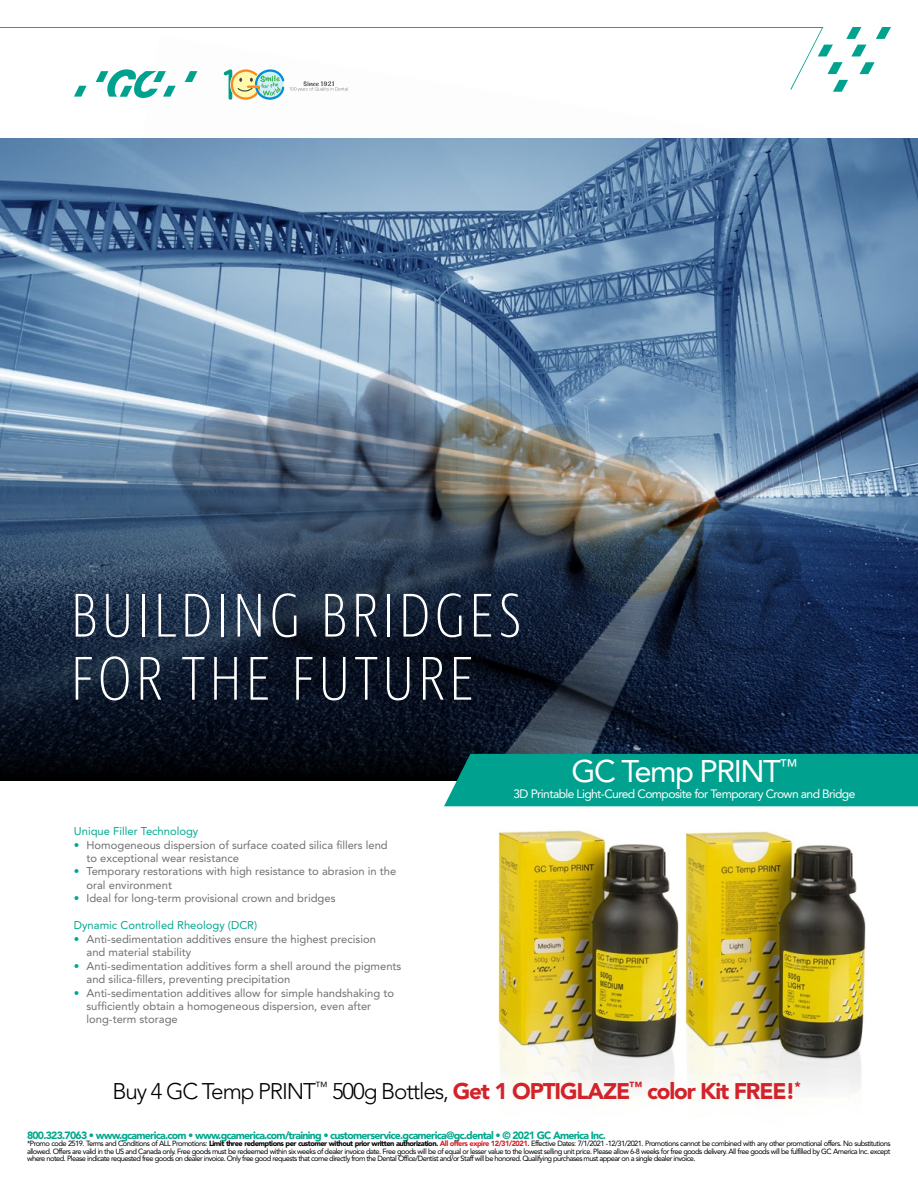
<style>
.page{position:relative;width:918px;height:1188px;background:#fff}
.page>*{position:absolute;margin:0;border:0;box-sizing:border-box;transform-origin:0 0}
.t1{font:200 63.15px/63.2px "Ingra Cd";letter-spacing:.035em;color:#fff}
.t2{font:31.05px "Avenir LT";letter-spacing:-.05em;color:#fff}
.t3{font:300 22.5px "Avenir LT";letter-spacing:-.05em;color:#000}
.t4{font:12.15px "Avenir LT";letter-spacing:-.05em;color:#fff}
.t5{font:11.25px/13.5px "Avenir LT";color:#6d6e71}
.t6{font:11.25px "Avenir LT";color:#00a88e}
.t7{font:900 10.5px "Avenir LT";letter-spacing:-.07em;color:#00a88e}
.t8{font:7.5px/7.5px "Avenir LT";letter-spacing:-.07em;color:#000;text-align:justify}
.s1{color:#00a88e}
.s2{font-weight:900;color:#d2232a}
.s3{font-weight:900}
</style>
<div class="page">
<img style="left:685px;top:831px;width:181px;height:268px">
<img style="left:498px;top:830px;width:181px;height:269px">
<img style="left:0;top:138px;width:918px;height:616px">
<img style="left:0;top:411px;width:822px;height:369px">
<div style="left:444px;top:754px;width:474px;height:52px;background:#00a18e"></div>
<svg style="left:846px;top:27px;width:15px;height:12px"></svg>
<svg style="left:876px;top:27px;width:15px;height:12px"></svg>
<svg style="left:851px;top:45px;width:16px;height:11px"></svg>
<svg style="left:823px;top:45px;width:10px;height:11px"></svg>
<svg style="left:827px;top:62px;width:16px;height:12px"></svg>
<svg style="left:859px;top:62px;width:16px;height:12px"></svg>
<svg style="left:833px;top:80px;width:15px;height:12px"></svg>
<svg style="left:0;top:27px;width:823px;height:63px"></svg>
<svg style="left:185px;top:71px;width:12px;height:11px"></svg>
<svg style="left:96px;top:69px;width:80px;height:29px"></svg>
<svg style="left:74px;top:86px;width:13px;height:11px"></svg>
<svg style="left:223px;top:69px;width:61px;height:31px"></svg>
<svg style="left:290px;top:81px;width:59px;height:11px"></svg>
<h1 class="t1" style="left:70px;top:587px;width:453px">BUILDING BRIDGES<br>FOR THE FUTURE</h1>
<h3 class="t6" style="left:74px;top:825px;width:126px">Unique Filler Technology</h3>
<h3 class="t5" style="left:87px;top:838px;width:303px;text-indent:-13px"><span class="s1">•</span> Homogeneous dispersion of surface coated silica fillers lend to exceptional wear resistance</h3>
<h3 class="t5" style="left:87px;top:865px;width:311px;text-indent:-13px"><span class="s1">•</span> Temporary restorations with high resistance to abrasion in the oral environment</h3>
<h3 class="t5" style="left:74px;top:892px;width:263px"><span class="s1">•</span> Ideal for long-term provisional crown and bridges</h3>
<h3 class="t6" style="left:74px;top:919px;width:185px">Dynamic Controlled Rheology (DCR)</h3>
<h3 class="t5" style="left:87px;top:932px;width:291px;text-indent:-13px"><span class="s1">•</span> Anti-sedimentation additives ensure the highest precision and material stability</h3>
<h3 class="t5" style="left:87px;top:959px;width:316px;text-indent:-13px"><span class="s1">•</span> Anti-sedimentation additives form a shell around the pigments and silica-fillers, preventing precipitation</h3>
<h3 class="t5" style="left:87px;top:986px;width:309px;text-indent:-13px"><span class="s1">•</span> Anti-sedimentation additives allow for simple handshaking to sufficiently obtain a homogeneous dispersion, even after long-term storage</h3>
<h2 class="t2" style="left:572px;top:754px;width:227px">GC Temp PRINT<sup>™</sup></h2>
<h3 class="t4" style="left:513px;top:787px;width:343px">3D Printable Light-Cured Composite for Temporary Crown and Bridge</h3>
<h3 class="t3" style="left:112px;top:1078px;width:690px">Buy 4 GC Temp PRINT<sup>™</sup> 500g Bottles, <span class="s2">Get 1 OPTIGLAZE</span><sup>™</sup> <span class="s2">color Kit FREE!</span><sup>*</sup></h3>
<h3 class="t7" style="left:27px;top:1129px;width:581px">800.323.7063 • www.gcamerica.com • www.gcamerica.com/training • customerservice.gcamerica@gc.dental • © 2021 GC America Inc.</h3>
<p class="t8" style="left:27px;top:1140px;width:865px">*Promo code 2519. Terms and Conditions of ALL Promotions: <span class="s3">Limit three redemptions per customer without prior written authorization.</span> <span class="s2">All offers expire 12/31/2021.</span> Effective Dates: 7/1/2021 -12/31/2021. Promotions cannot be combined with any other promotional offers. No substitutions allowed. Offers are valid in the US and Canada only. Free goods must be redeemed within six weeks of dealer invoice date. Free goods will be of equal or lesser value to the lowest selling unit price. Please allow 6-8 weeks for free goods delivery. All free goods will be fulfilled by GC America Inc. except where noted. Please indicate requested free goods on dealer invoice. Only free good requests that come directly from the Dental Office/Dentist and/or Staff will be honored. Qualifying purchases must appear on a single dealer invoice.</p>
</div>
